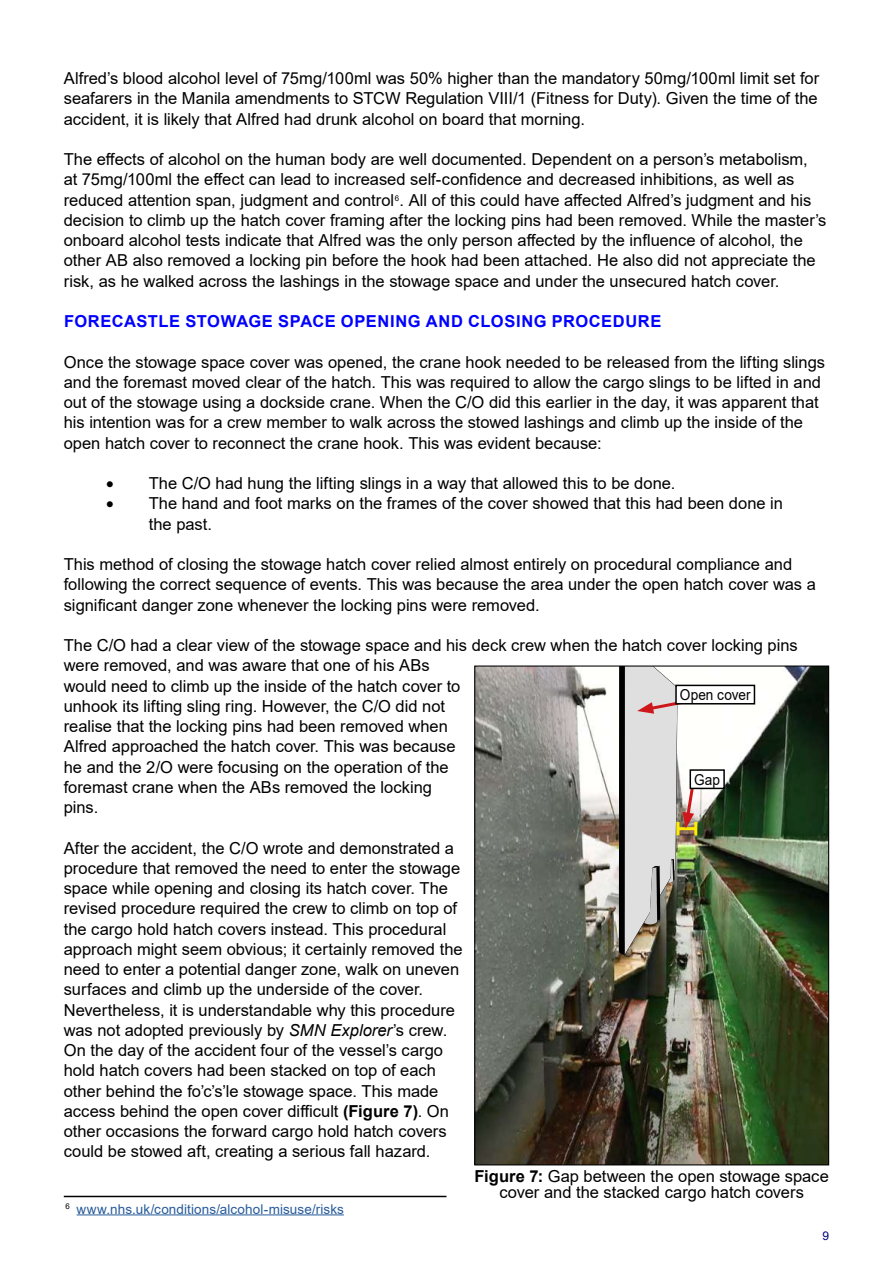
<style>
.page{position:relative;width:893px;height:1263px;background:#fff}
.page>*{position:absolute;margin:0;border:0;box-sizing:border-box;transform-origin:0 0}
.t1{font:16.5px/20.2px "Arial";color:#000}
.t2{font:700 16.5px "Arial";letter-spacing:.035em;color:#00f}
.t3{font:15px "Arial";letter-spacing:.005em;color:#000;scale:.91 1}
.t4{font:13.5px "Arial";letter-spacing:.005em;color:#275b9b}
.t5{font:12px "Arial";color:#000080}
.s1{font-style:italic}
.s2{font-weight:700}
</style>
<div class="page">
<hr style="left:64px;top:1196px;width:382px;height:1px;background:#000">
<hr style="left:77px;top:1214px;width:267px;height:1px;background:#275b9b">
<img style="left:476px;top:667px;width:351px;height:496px">
<div style="left:690px;top:770px;width:34px;height:18px;background:#fff"></div>
<div style="left:689px;top:769px;width:36px;height:20px;border:2px solid #000"></div>
<img style="left:619px;top:666px;width:78px;height:289px">
<div style="left:676px;top:685px;width:78px;height:19px;background:#fff"></div>
<div style="left:675px;top:685px;width:80px;height:19px;border:2px solid #000"></div>
<p class="t1" style="left:64px;top:68px;width:757px;text-align:justify">Alfred’s blood alcohol level of 75mg/100ml was 50% higher than the mandatory 50mg/100ml limit set for seafarers in the Manila amendments to STCW Regulation VIII/1 (Fitness for Duty). Given the time of the accident, it is likely that Alfred had drunk alcohol on board that morning.</p>
<p class="t1" style="left:64px;top:149px;width:764px">The effects of alcohol on the human body are well documented. Dependent on a person’s metabolism,<br>at 75mg/100ml the effect can lead to increased self-confidence and decreased inhibitions, as well as reduced attention span, judgment and control<sup>6</sup>. All of this could have affected Alfred’s judgment and his decision to climb up the hatch cover framing after the locking pins had been removed. While the master’s onboard alcohol tests indicate that Alfred was the only person affected by the influence of alcohol, the other AB also removed a locking pin before the hook had been attached. He also did not appreciate the risk, as he walked across the lashings in the stowage space and under the unsecured hatch cover.</p>
<p class="t2" style="left:64px;top:310px;width:599px">FORECASTLE STOWAGE SPACE OPENING AND CLOSING PROCEDURE</p>
<p class="t1" style="left:64px;top:352px;width:763px">Once the stowage space cover was opened, the crane hook needed to be released from the lifting slings and the foremast moved clear of the hatch. This was required to allow the cargo slings to be lifted in and out of the stowage using a dockside crane. When the C/O did this earlier in the day, it was apparent that his intention was for a crew member to walk across the stowed lashings and climb up the inside of the open hatch cover to reconnect the crane hook. This was evident because:</p>
<p class="t1" style="left:106px;top:473px;width:570px">• The C/O had hung the lifting slings in a way that allowed this to be done.</p>
<p class="t1" style="left:149px;top:493px;width:636px;text-indent:-43px">• The hand and foot marks on the frames of the cover showed that this had been done in the past.</p>
<p class="t1" style="left:64px;top:554px;width:754px">This method of closing the stowage hatch cover relied almost entirely on procedural compliance and following the correct sequence of events. This was because the area under the open hatch cover was a significant danger zone whenever the locking pins were removed.</p>
<p class="t1" style="left:64px;top:635px;width:735px">The C/O had a clear view of the stowage space and his deck crew when the hatch cover locking pins were removed, and was aware that one of his ABs<br>would need to climb up the inside of the hatch cover to<br>unhook its lifting sling ring. However, the C/O did not<br>realise that the locking pins had been removed when<br>Alfred approached the hatch cover. This was because<br>he and the 2/O were focusing on the operation of the<br>foremast crane when the ABs removed the locking<br>pins.</p>
<p class="t1" style="left:64px;top:838px;width:400px">After the accident, the C/O wrote and demonstrated a procedure that removed the need to enter the stowage space while opening and closing its hatch cover. The revised procedure required the crew to climb on top of the cargo hold hatch covers instead. This procedural approach might seem obvious; it certainly removed the need to enter a potential danger zone, walk on uneven surfaces and climb up the underside of the cover.<br>Nevertheless, it is understandable why this procedure was not adopted previously by <span class="s1">SMN Explorer</span>’s crew.<br>On the day of the accident four of the vessel’s cargo hold hatch covers had been stacked on top of each other behind the fo’c’s’le stowage space. This made access behind the open cover difficult <span class="s2">(Figure 7)</span>. On other occasions the forward cargo hold hatch covers could be stowed aft, creating a serious fall hazard.</p>
<p class="t3" style="left:680px;top:684px;width:79px">Open cover</p>
<p class="t3" style="left:694px;top:769px;width:30px">Gap</p>
<p class="t4" style="left:65px;top:1199px;width:280px"><sup>6</sup> www.nhs.uk/conditions/alcohol-misuse/risks</p>
<p class="t1" style="left:474px;top:1167px;width:356px;line-height:16.5px;text-align:center"><span class="s2">Figure 7:</span> Gap between the open stowage space cover and the stacked cargo hatch covers</p>
<p class="t5" style="left:822px;top:1228px;width:8px">9</p>
</div>
